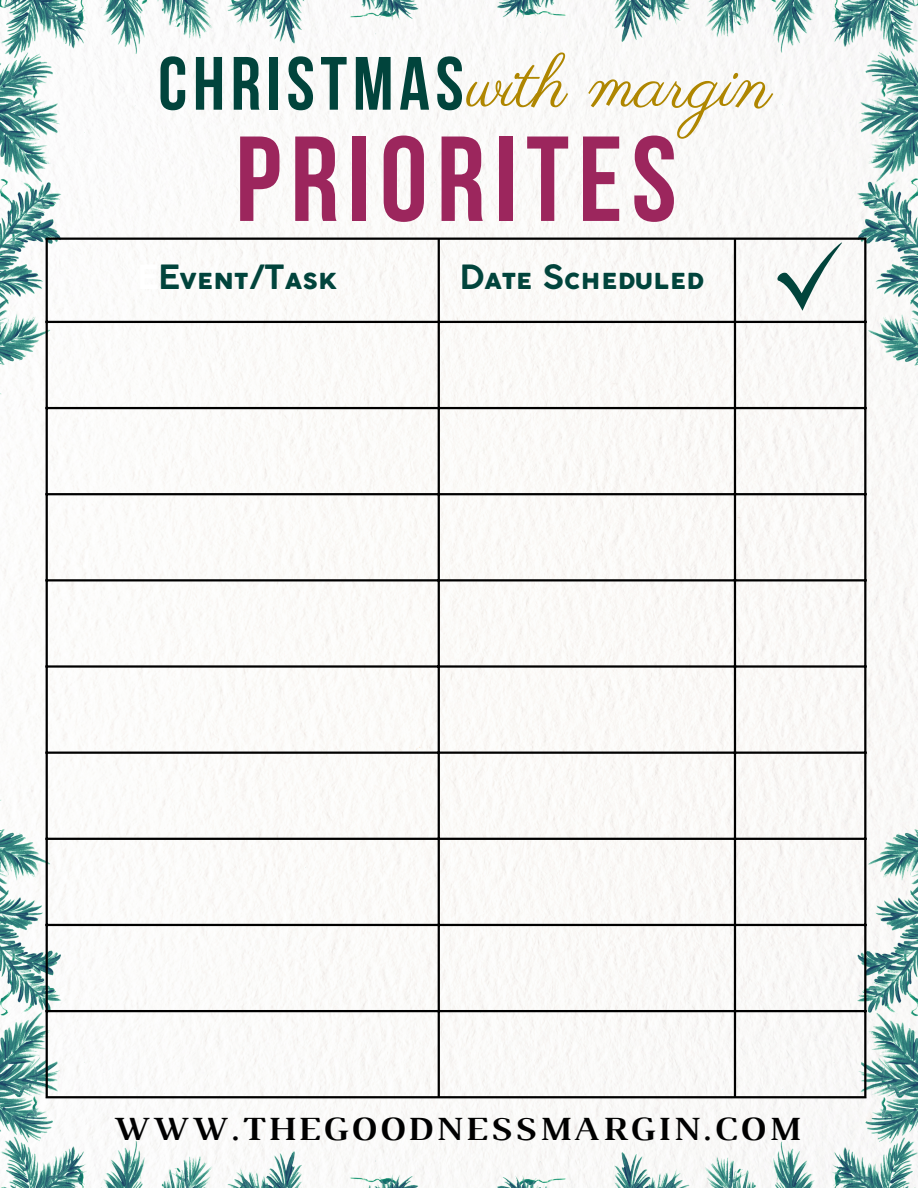
<style>
.page{position:relative;width:918px;height:1188px;background:#fff}
.page>*{position:absolute;margin:0;border:0;box-sizing:border-box;transform-origin:0 0}
.t1{font:700 120.6px "Bebas Neue";letter-spacing:.075em;color:#9c265d}
.t2{font:700 75.3px "Bebas Neue";letter-spacing:.075em;color:#01443c}
.t3{font:72.9px "Parisienne";color:#af8600}
.t4{font:700 34.5px "Luthier";letter-spacing:.085em;color:#000}
.t5{font:700 33px "Coco Gothic Small Caps";color:#01443c}
.s1{color:#fff}
</style>
<div class="page">
<img style="left:1px;top:403px;width:917px;height:389px">
<img style="left:459px;top:0;width:459px;height:403px">
<img style="left:459px;top:792px;width:459px;height:396px">
<img style="left:0;top:0;width:459px;height:403px">
<img style="left:0;top:792px;width:459px;height:396px">
<hr style="left:46px;top:240px;width:2px;height:856px;background:#000">
<hr style="left:438px;top:240px;width:2px;height:856px;background:#000">
<hr style="left:734px;top:240px;width:2px;height:856px;background:#000">
<hr style="left:864px;top:240px;width:2px;height:856px;background:#000">
<hr style="left:46px;top:238px;width:820px;height:2px;background:#000">
<hr style="left:46px;top:321px;width:820px;height:2px;background:#000">
<hr style="left:46px;top:407px;width:820px;height:2px;background:#000">
<hr style="left:46px;top:493px;width:820px;height:2px;background:#000">
<hr style="left:46px;top:579px;width:820px;height:2px;background:#000">
<hr style="left:46px;top:665px;width:820px;height:3px;background:#000">
<hr style="left:46px;top:752px;width:820px;height:2px;background:#000">
<hr style="left:46px;top:838px;width:820px;height:2px;background:#000">
<hr style="left:46px;top:924px;width:820px;height:2px;background:#000">
<hr style="left:46px;top:1010px;width:820px;height:2px;background:#000">
<hr style="left:46px;top:1096px;width:820px;height:2px;background:#000">
<svg style="left:775px;top:239px;width:72px;height:72px"></svg>
<p class="t2" style="left:158px;top:53px;width:307px">CHRISTMAS</p>
<p class="t3" style="left:468px;top:40px;width:306px">with margin</p>
<p class="t1" style="left:235px;top:130px;width:443px">PRIORITES</p>
<p class="t5" style="left:137px;top:265px;width:202px"><span class="s1">E</span>Event/Task</p>
<p class="t5" style="left:460px;top:265px;width:245px">Date Scheduled</p>
<p class="t4" style="left:113px;top:1116px;width:688px">WWW.THEGOODNESSMARGIN.COM</p>
</div>
